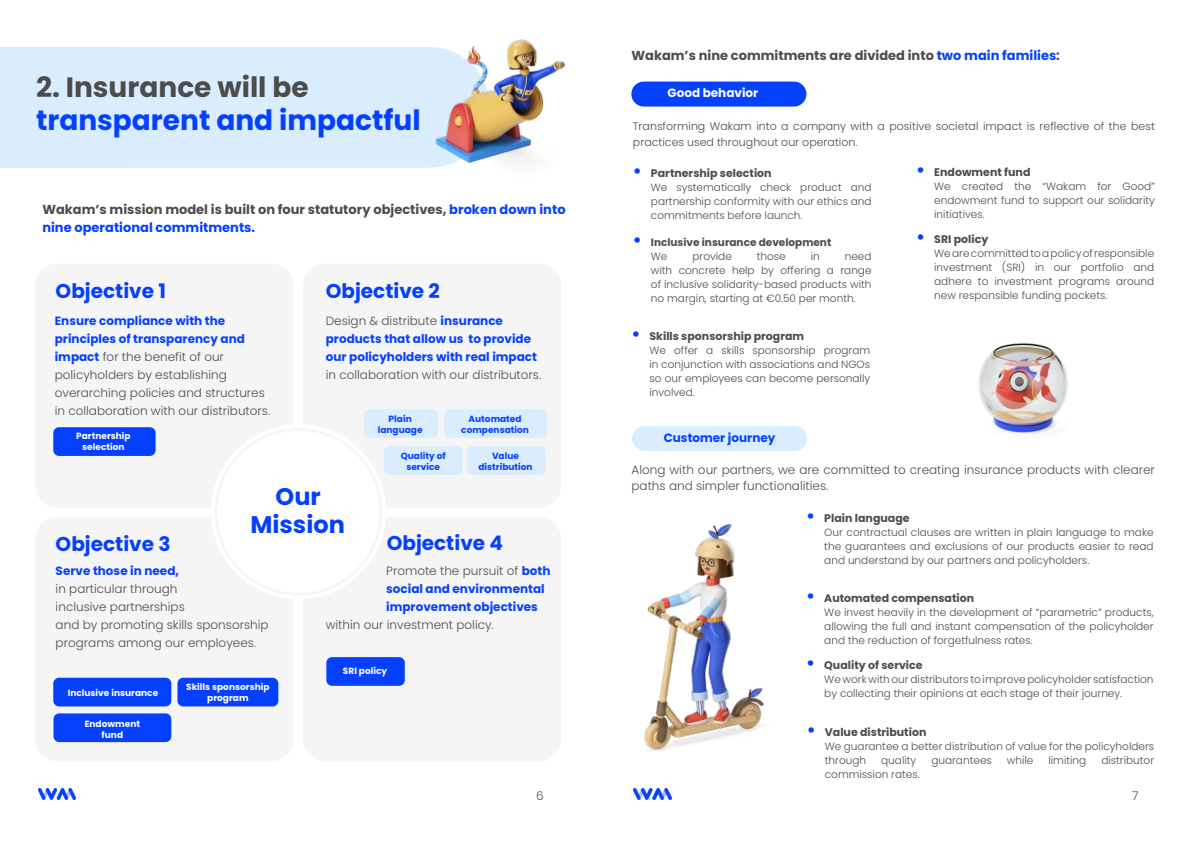
<style>
.page{position:relative;width:1191px;height:842px;background:#fff}
.page>*{position:absolute;margin:0;border:0;box-sizing:border-box;transform-origin:0 0}
.t1{font:700 28px "Poppins";color:#0540ff}
.t2{font:700 28px "Poppins";color:#4c4c4c}
.t3{font:700 24px/28.8px "Poppins";color:#0540ff;text-align:center}
.t4{font:700 20px "Poppins";color:#0540ff}
.t5{font:700 13px/18px "Poppins";color:#4c4c4c}
.t6{font:300 12px/18px "Poppins";color:#4c4c4c}
.t7{font:700 12px/18px "Poppins";color:#0540ff}
.t8{font:700 12px "Poppins";color:#fff}
.t9{font:700 11px "Poppins";color:#4c4c4c}
.t10{font:300 11px/16px "Poppins";color:#4c4c4c}
.t11{font:300 10.5px/14px "Poppins";color:#4c4c4c;text-align:justify}
.t12{font:700 10.5px/14px "Poppins";color:#4c4c4c}
.t13{font:700 9px/10.8px "Poppins";color:#fff;text-align:center}
.t14{font:700 9px/10.8px "Poppins";color:#0540ff;text-align:center}
.s1{color:#0540ff}
.s2{font-weight:700;color:#0540ff}
.s3{font-weight:300;color:#4c4c4c}
.s4{font-size:18px;color:#0540ff}
.s5{font-weight:300}
</style>
<div class="page">
<img style="left:38px;top:788px;width:38px;height:12px">
<img style="left:633px;top:788px;width:38px;height:12px">
<div style="left:303px;top:517px;width:258px;height:244px;background:#f5f5f5;border-radius:22px"></div>
<div style="left:35px;top:517px;width:258px;height:244px;background:#f5f5f5;border-radius:22px"></div>
<div style="left:35px;top:264px;width:258px;height:244px;background:#f5f5f5;border-radius:22px"></div>
<div style="left:303px;top:264px;width:258px;height:244px;background:#f5f5f5;border-radius:22px"></div>
<div style="left:0;top:47px;width:490px;height:121px;background:#d9edff;border-radius:60px"></div>
<div style="left:0;top:47px;width:123px;height:121px;background:#d9edff"></div>
<img style="left:432px;top:39px;width:134px;height:129px">
<div style="left:53px;top:427px;width:103px;height:29px;background:#0540ff;border-radius:6px"></div>
<div style="left:444px;top:409px;width:103px;height:29px;background:#d9edff;border-radius:6px"></div>
<div style="left:384px;top:446px;width:78px;height:29px;background:#d9edff;border-radius:6px"></div>
<div style="left:467px;top:446px;width:78px;height:29px;background:#d9edff;border-radius:6px"></div>
<div style="left:53px;top:678px;width:118px;height:28px;background:#0540ff;border-radius:6px"></div>
<div style="left:177px;top:678px;width:101px;height:28px;background:#0540ff;border-radius:6px"></div>
<div style="left:53px;top:713px;width:118px;height:29px;background:#0540ff;border-radius:6px"></div>
<div style="left:326px;top:657px;width:79px;height:29px;background:#0540ff;border-radius:6px"></div>
<div style="left:631px;top:82px;width:175px;height:25px;background:#0540ff;border-radius:12px"></div>
<div style="left:212px;top:426px;width:172px;height:172px;background:#fff;border-radius:50%"></div>
<img style="left:644px;top:524px;width:120px;height:227px">
<div style="left:632px;top:426px;width:175px;height:25px;background:#d9edff;border-radius:12px"></div>
<img style="left:978px;top:343px;width:90px;height:91px">
<div style="left:364px;top:409px;width:74px;height:29px;background:#d9edff;border-radius:6px"></div>
<h1 class="t2" style="left:36px;top:71px;width:274px">2. Insurance will be</h1>
<h1 class="t1" style="left:36px;top:104px;width:386px">transparent and impactful</h1>
<p class="t5" style="left:42px;top:200px;width:525px">Wakam’s mission model is built on four statutory objectives, <span class="s1">broken down into nine operational commitments.</span></p>
<h3 class="t4" style="left:56px;top:279px;width:112px">Objective 1</h3>
<p class="t6" style="left:55px;top:312px;width:217px"><span class="s2">Ensure compliance with the principles of transparency and impact</span> for the benefit of our policyholders by establishing overarching policies and structures in collaboration with our distributors.</p>
<p class="t13" style="left:76px;top:431px;width:56px">Partnership selection</p>
<h3 class="t4" style="left:326px;top:279px;width:116px">Objective 2</h3>
<p class="t7" style="left:326px;top:312px;width:213px"><span class="s3">Design &amp; distribute</span> insurance products that allow us to provide our policyholders with real impact</p>
<p class="t6" style="left:326px;top:366px;width:217px">in collaboration with our distributors.</p>
<p class="t14" style="left:461px;top:413px;width:69px">Automated compensation</p>
<p class="t14" style="left:401px;top:450px;width:46px">Quality of service</p>
<p class="t14" style="left:378px;top:413px;width:46px">Plain language</p>
<p class="t14" style="left:478px;top:450px;width:56px">Value distribution</p>
<h2 class="t3" style="left:250px;top:482px;width:96px">Our<br>Mission</h2>
<h3 class="t4" style="left:56px;top:532px;width:116px">Objective 3</h3>
<h3 class="t4" style="left:387px;top:531px;width:118px">Objective 4</h3>
<p class="t7" style="left:56px;top:562px;width:125px">Serve those in need,</p>
<p class="t6" style="left:56px;top:580px;width:214px">in particular through<br>inclusive partnerships<br>and by promoting skills sponsorship programs among our employees.</p>
<p class="t13" style="left:68px;top:687px;width:92px">Inclusive insurance</p>
<p class="t13" style="left:186px;top:681px;width:85px">Skills sponsorship program</p>
<p class="t13" style="left:85px;top:718px;width:57px">Endowment fund</p>
<p class="t7" style="left:386px;top:562px;width:166px"><span class="s3">Promote the pursuit of</span> both social and environmental improvement objectives</p>
<p class="t6" style="left:326px;top:616px;width:169px">within our investment policy.</p>
<p class="t13" style="left:343px;top:666px;width:46px">SRI policy</p>
<p class="t5" style="left:631px;top:46px;width:430px">Wakam’s nine commitments are divided into <span class="s1">two main families</span>:</p>
<p class="t8" style="left:667px;top:86px;width:92px">Good behavior</p>
<p class="t10" style="left:633px;top:118px;width:523px">Transforming Wakam into a company with a positive societal impact is reflective of the best practices used throughout our operation.</p>
<p class="t9" style="left:633px;top:166px;width:140px"><span class="s4">•</span> Partnership selection</p>
<p class="t11" style="left:651px;top:180px;width:222px">We systematically check product and partnership conformity with our ethics and commitments before launch.</p>
<p class="t12" style="left:651px;top:235px;width:182px;text-indent:-18px"><span class="s4">•</span> Inclusive insurance development<br><span class="s5">We</span></p>
<p class="t11" style="left:692px;top:249px;width:41px">provide</p>
<p class="t11" style="left:757px;top:249px;width:31px">those</p>
<p class="t11" style="left:810px;top:249px;width:11px">in</p>
<p class="t11" style="left:651px;top:249px;width:222px;text-indent:194px">need with concrete help by offering a range of inclusive solidarity-based products with no margin, starting at €0.50 per month.</p>
<p class="t9" style="left:631px;top:330px;width:174px"><span class="s4">•</span> Skills sponsorship program</p>
<p class="t11" style="left:649px;top:343px;width:222px">We offer a skills sponsorship program in conjunction with associations and NGOs so our employees can become personally involved.</p>
<p class="t7" style="left:663px;top:428px;width:113px">Customer journey</p>
<p class="t9" style="left:916px;top:166px;width:116px"><span class="s4">•</span> Endowment fund</p>
<p class="t11" style="left:934px;top:180px;width:222px">We created the “Wakam for Good” endowment fund to support our solidarity initiatives.</p>
<p class="t9" style="left:916px;top:233px;width:74px"><span class="s4">•</span> SRI policy</p>
<p class="t11" style="left:934px;top:246px;width:221px">We are committed to a policy of responsible investment (SRI) in our portfolio and adhere to investment programs around new responsible funding pockets.</p>
<p class="t6" style="left:631px;top:462px;width:525px;line-height:16px">Along with our partners, we are committed to creating insurance products with clearer paths and simpler functionalities.</p>
<p class="t9" style="left:806px;top:512px;width:105px"><span class="s4">•</span> Plain language</p>
<p class="t11" style="left:824px;top:525px;width:331px">Our contractual clauses are written in plain language to make the guarantees and exclusions of our products easier to read and understand by our partners and policyholders.</p>
<p class="t9" style="left:806px;top:592px;width:169px"><span class="s4">•</span> Automated compensation</p>
<p class="t11" style="left:824px;top:605px;width:331px">We invest heavily in the development of “parametric” products, allowing the full and instant compensation of the policyholder and the reduction of forgetfulness rates.</p>
<p class="t9" style="left:806px;top:659px;width:118px"><span class="s4">•</span> Quality of service</p>
<p class="t11" style="left:824px;top:673px;width:331px">We work with our distributors to improve policyholder satisfaction by collecting their opinions at each stage of their journey.</p>
<p class="t9" style="left:807px;top:725px;width:121px"><span class="s4">•</span> Value distribution</p>
<p class="t11" style="left:825px;top:739px;width:331px">We guarantee a better distribution of value for the policyholders through</p>
<p class="t11" style="left:881px;top:753px;width:37px">quality</p>
<p class="t11" style="left:931px;top:753px;width:62px">guarantees</p>
<p class="t11" style="left:1007px;top:753px;width:28px">while</p>
<p class="t11" style="left:1048px;top:753px;width:39px">limiting</p>
<p class="t11" style="left:1101px;top:753px;width:54px">distributor</p>
<p class="t11" style="left:825px;top:767px;width:96px">commission rates.</p>
<p class="t6" style="left:536px;top:786px;width:9px">6</p>
<p class="t6" style="left:1132px;top:786px;width:8px">7</p>
</div>
